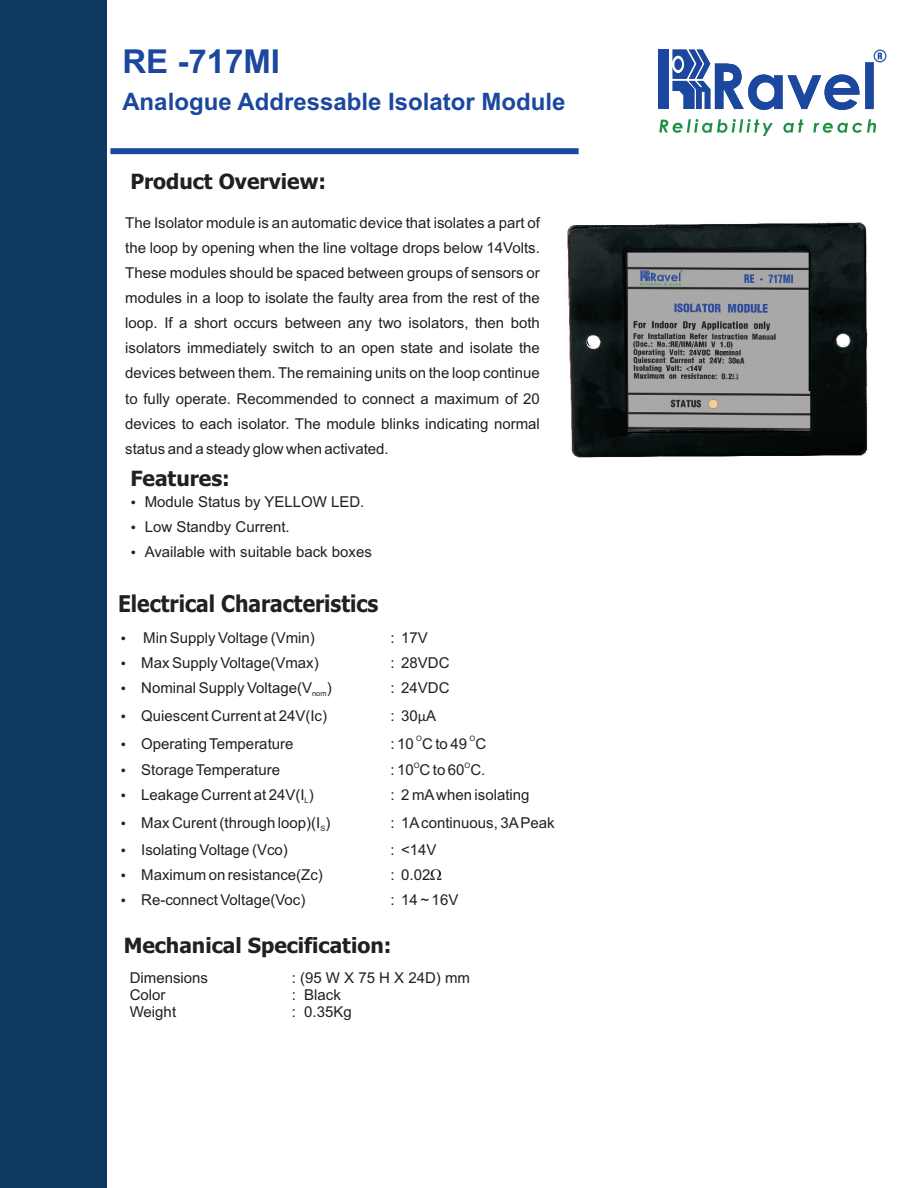
<style>
.page{position:relative;width:918px;height:1188px;background:#fff}
.page>*{position:absolute;margin:0;border:0;box-sizing:border-box;transform-origin:0 0}
.t1{font:700 33px "Arial";color:#1b489e}
.t2{font:700 24px "Arial";color:#1b489e}
.t3{font:700 23.1px "Tahoma";color:#231f20;scale:.91 1}
.t4{font:700 21px "Tahoma";color:#231f20}
.t5{font:15px/25.2px "Arial";color:#231f20;text-align:justify}
.t6{font:15px "Calibri";color:#231f20}
.t7{font:7.5px "Arial";color:#231f20}
</style>
<div class="page">
<svg style="left:430px;top:869px;width:11px;height:11px"></svg>
<div style="left:0;top:0;width:106px;height:1188px;background:#0f3960"></div>
<div style="left:659px;top:50px;width:10px;height:59px;background:#1b489e"></div>
<svg style="left:659px;top:119px;width:217px;height:17px"></svg>
<svg style="left:874px;top:50px;width:12px;height:12px"></svg>
<svg style="left:875px;top:51px;width:10px;height:10px"></svg>
<svg style="left:673px;top:50px;width:209px;height:60px"></svg>
<div style="left:110px;top:148px;width:469px;height:6px;background:#1b489e"></div>
<img style="left:567px;top:222px;width:301px;height:236px">
<h1 class="t1" style="left:122px;top:49px;width:159px">RE -717MI</h1>
<h2 class="t2" style="left:122px;top:92px;width:445px">Analogue Addressable Isolator Module</h2>
<h3 class="t4" style="left:130px;top:173px;width:197px">Product Overview:</h3>
<p class="t5" style="left:125px;top:211px;width:416px">The Isolator module is an automatic device that isolates a part of the loop by opening when the line voltage drops below 14Volts.<br>These modules should be spaced between groups of sensors or modules in a loop to isolate the faulty area from the rest of the loop. If a short occurs between any two isolators, then both isolators immediately switch to an open state and isolate the devices between them. The remaining units on the loop continue to fully operate. Recommended to connect a maximum of 20 devices to each isolator. The module blinks indicating normal status and a steady glow when activated.</p>
<h3 class="t4" style="left:130px;top:470px;width:101px">Features:</h3>
<p class="t5" style="left:145px;top:491px;width:229px;text-align:left">Module Status by YELLOW LED.<br>Low Standby Current.<br>Available with suitable back boxes</p>
<h3 class="t3" style="left:118px;top:594px;width:288px">Electrical Characteristics</h3>
<p class="t5" style="left:143px;top:626px;width:173px">Min Supply Voltage (Vmin)</p>
<p class="t5" style="left:390px;top:626px;width:39px">: 17V</p>
<p class="t5" style="left:141px;top:652px;width:179px">Max Supply Voltage(Vmax)</p>
<p class="t5" style="left:390px;top:652px;width:61px">: 28VDC</p>
<p class="t5" style="left:141px;top:677px;width:192px">Nominal Supply Voltage(V<sub>nom</sub>)</p>
<p class="t5" style="left:390px;top:677px;width:61px">: 24VDC</p>
<p class="t5" style="left:141px;top:705px;width:187px">Quiescent Current at 24V(Ic)</p>
<p class="t5" style="left:390px;top:705px;width:47px">: 30 A</p>
<p class="t7" style="left:416px;top:736px;width:7px">O</p>
<p class="t7" style="left:470px;top:736px;width:7px">O</p>
<p class="t5" style="left:141px;top:732px;width:154px">Operating Temperature</p>
<p class="t5" style="left:390px;top:732px;width:97px">: 10 C to 49 C</p>
<p class="t7" style="left:414px;top:762px;width:7px">O</p>
<p class="t7" style="left:465px;top:762px;width:7px">O</p>
<p class="t5" style="left:141px;top:759px;width:140px">Storage Temperature</p>
<p class="t5" style="left:390px;top:759px;width:97px">: 10 C to 60 C.</p>
<p class="t5" style="left:141px;top:784px;width:174px">Leakage Current at 24V(I<sub>L</sub>)</p>
<p class="t5" style="left:390px;top:784px;width:141px">: 2 mAwhen isolating</p>
<p class="t5" style="left:141px;top:811px;width:191px">Max Curent (through loop)(I<sub>S</sub>)</p>
<p class="t5" style="left:390px;top:811px;width:166px">: 1Acontinuous, 3APeak</p>
<p class="t5" style="left:141px;top:838px;width:148px">Isolating Voltage (Vco)</p>
<p class="t5" style="left:390px;top:838px;width:48px">: &lt;14V</p>
<p class="t5" style="left:141px;top:863px;width:183px">Maximum on resistance(Zc)</p>
<p class="t5" style="left:390px;top:863px;width:42px">: 0.02</p>
<p class="t5" style="left:141px;top:889px;width:166px">Re-connect Voltage(Voc)</p>
<p class="t5" style="left:390px;top:889px;width:69px">: 14 ~ 16V</p>
<p class="t6" style="left:418px;top:710px;width:10px">µ</p>
<h3 class="t4" style="left:124px;top:937px;width:269px">Mechanical Specification:</h3>
<p class="t5" style="left:130px;top:967px;width:80px">Dimensions</p>
<p class="t5" style="left:292px;top:967px;width:180px">: (95 W X 75 H X 24D) mm</p>
<p class="t5" style="left:130px;top:984px;width:37px">Color</p>
<p class="t5" style="left:292px;top:984px;width:51px">: Black</p>
<p class="t5" style="left:130px;top:1001px;width:48px">Weight</p>
<p class="t5" style="left:292px;top:1001px;width:62px">: 0.35Kg</p>
</div>
